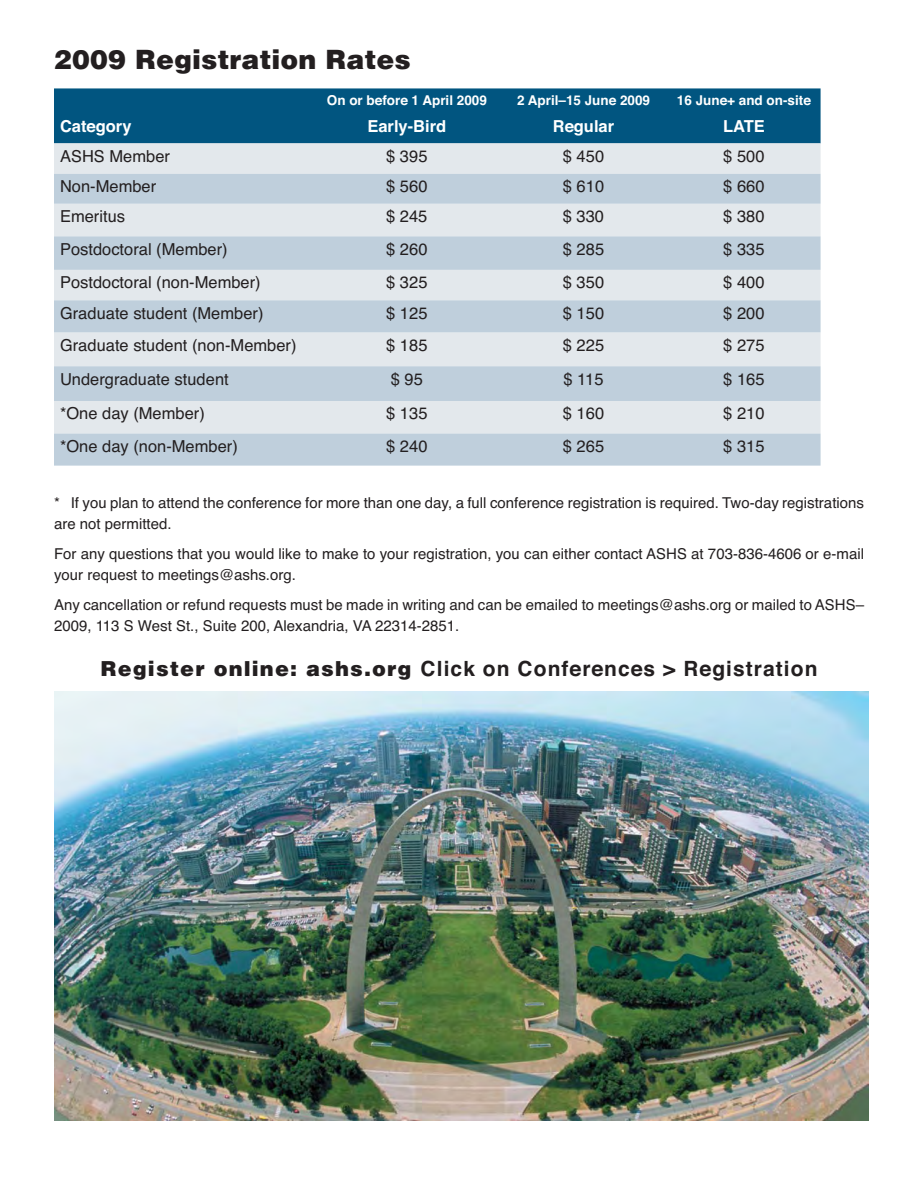
<style>
.page{position:relative;width:918px;height:1188px;background:#fff}
.page>*{position:absolute;margin:0;border:0;box-sizing:border-box;transform-origin:0 0}
.t1{font:900 27px "Helvetica";color:#231f20}
.t2{font:700 21px "Helvetica";letter-spacing:.05em;color:#231f20}
.t3{font:16.5px "Helvetica";color:#231f20}
.t4{font:700 16.5px "Helvetica";color:#fff}
.t5{font:15px/21px "Helvetica";color:#231f20}
.t6{font:700 13.5px "Helvetica";color:#fff}
.s1{font-weight:900}
</style>
<div class="page">
<div style="left:54px;top:88px;width:767px;height:55px;background:#015580"></div>
<div style="left:54px;top:143px;width:767px;height:31px;background:#e3e8ec"></div>
<svg style="left:54px;top:174px;width:767px;height:292px;background:#cfdae3"></svg>
<img style="left:54px;top:692px;width:814px;height:428px">
<h1 class="t1" style="left:54px;top:50px;width:358px">2009 Registration Rates</h1>
<p class="t6" style="left:327px;top:95px;width:162px">On or before 1 April 2009</p>
<p class="t6" style="left:517px;top:95px;width:135px">2 April–15 June 2009</p>
<p class="t6" style="left:677px;top:95px;width:135px">16 June+ and on-site</p>
<p class="t4" style="left:60px;top:120px;width:73px">Category</p>
<p class="t4" style="left:367px;top:120px;width:80px">Early-Bird</p>
<p class="t4" style="left:553px;top:120px;width:63px">Regular</p>
<p class="t4" style="left:723px;top:120px;width:43px">LATE</p>
<p class="t3" style="left:60px;top:150px;width:112px">ASHS Member</p>
<p class="t3" style="left:386px;top:150px;width:43px">$ 395</p>
<p class="t3" style="left:563px;top:150px;width:43px">$ 450</p>
<p class="t3" style="left:723px;top:150px;width:43px">$ 500</p>
<p class="t3" style="left:60px;top:180px;width:98px">Non-Member</p>
<p class="t3" style="left:386px;top:180px;width:43px">$ 560</p>
<p class="t3" style="left:563px;top:180px;width:43px">$ 610</p>
<p class="t3" style="left:723px;top:180px;width:43px">$ 660</p>
<p class="t3" style="left:60px;top:210px;width:67px">Emeritus</p>
<p class="t3" style="left:386px;top:210px;width:43px">$ 245</p>
<p class="t3" style="left:563px;top:210px;width:43px">$ 330</p>
<p class="t3" style="left:723px;top:210px;width:43px">$ 380</p>
<p class="t3" style="left:60px;top:243px;width:169px">Postdoctoral (Member)</p>
<p class="t3" style="left:386px;top:243px;width:43px">$ 260</p>
<p class="t3" style="left:563px;top:243px;width:43px">$ 285</p>
<p class="t3" style="left:723px;top:243px;width:43px">$ 335</p>
<p class="t3" style="left:60px;top:276px;width:202px">Postdoctoral (non-Member)</p>
<p class="t3" style="left:386px;top:276px;width:43px">$ 325</p>
<p class="t3" style="left:563px;top:276px;width:43px">$ 350</p>
<p class="t3" style="left:723px;top:276px;width:43px">$ 400</p>
<p class="t3" style="left:60px;top:307px;width:205px">Graduate student (Member)</p>
<p class="t3" style="left:386px;top:307px;width:43px">$ 125</p>
<p class="t3" style="left:563px;top:307px;width:43px">$ 150</p>
<p class="t3" style="left:723px;top:307px;width:43px">$ 200</p>
<p class="t3" style="left:60px;top:339px;width:238px">Graduate student (non-Member)</p>
<p class="t3" style="left:386px;top:339px;width:43px">$ 185</p>
<p class="t3" style="left:563px;top:339px;width:43px">$ 225</p>
<p class="t3" style="left:723px;top:339px;width:43px">$ 275</p>
<p class="t3" style="left:60px;top:373px;width:170px">Undergraduate student</p>
<p class="t3" style="left:391px;top:373px;width:34px">$ 95</p>
<p class="t3" style="left:564px;top:373px;width:42px">$ 115</p>
<p class="t3" style="left:723px;top:373px;width:43px">$ 165</p>
<p class="t3" style="left:60px;top:408px;width:146px">*One day (Member)</p>
<p class="t3" style="left:386px;top:408px;width:43px">$ 135</p>
<p class="t3" style="left:563px;top:408px;width:43px">$ 160</p>
<p class="t3" style="left:723px;top:408px;width:43px">$ 210</p>
<p class="t3" style="left:60px;top:440px;width:179px">*One day (non-Member)</p>
<p class="t3" style="left:386px;top:440px;width:43px">$ 240</p>
<p class="t3" style="left:563px;top:440px;width:43px">$ 265</p>
<p class="t3" style="left:723px;top:440px;width:43px">$ 315</p>
<p class="t5" style="left:54px;top:494px;width:811px">* If you plan to attend the conference for more than one day, a full conference registration is required. Two-day registrations are not permitted.</p>
<p class="t5" style="left:54px;top:545px;width:812px">For any questions that you would like to make to your registration, you can either contact ASHS at 703-836-4606 or e-mail your request to meetings@ashs.org.</p>
<p class="t5" style="left:54px;top:596px;width:812px">Any cancellation or refund requests must be made in writing and can be emailed to meetings@ashs.org or mailed to ASHS–<br>2009, 113 S West St., Suite 200, Alexandria, VA 22314-2851.</p>
<h2 class="t2" style="left:100px;top:660px;width:719px"><span class="s1">Register online: ashs.org</span> Click on Conferences &gt; Registration</h2>
</div>
